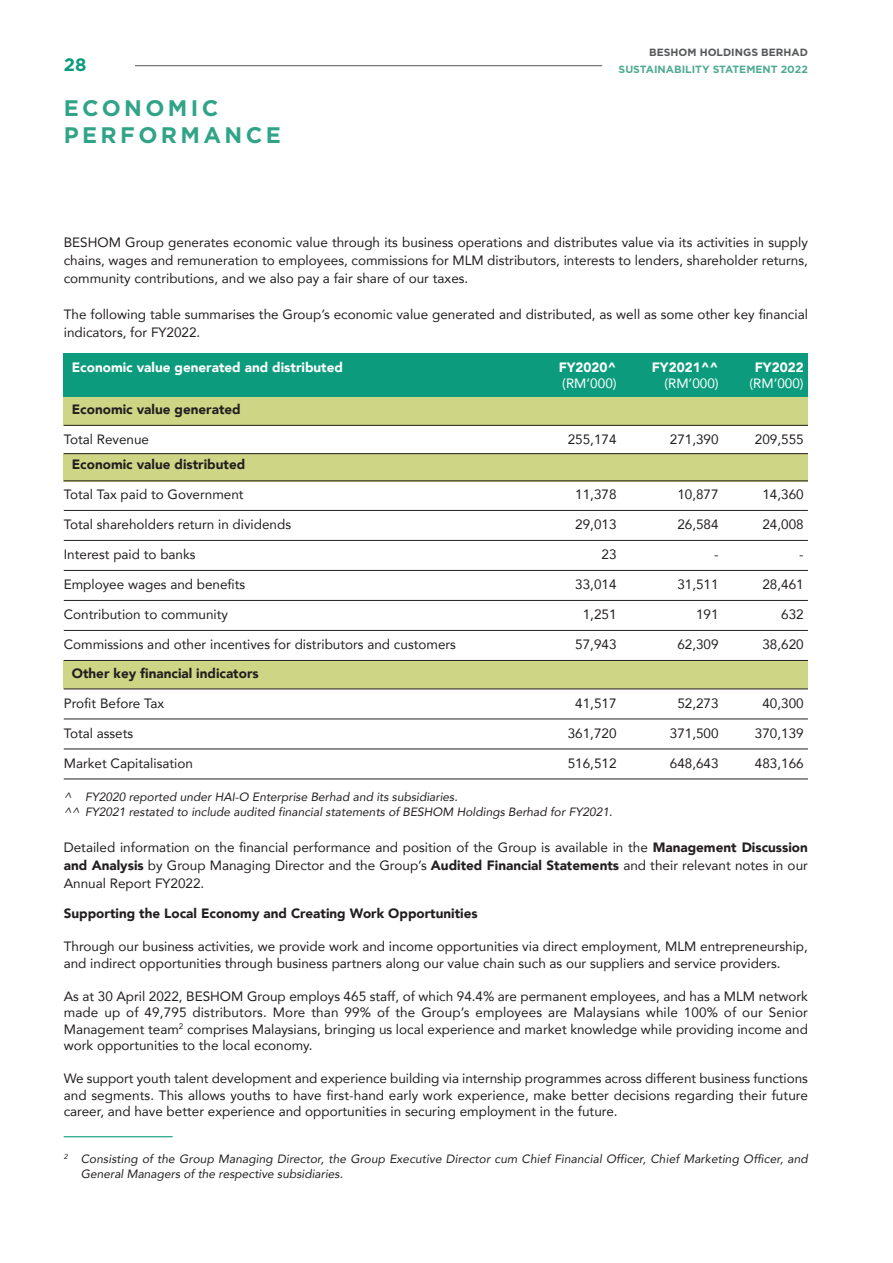
<style>
.page{position:relative;width:893px;height:1263px;background:#fff}
.page>*{position:absolute;margin:0;border:0;box-sizing:border-box;transform-origin:0 0}
.t1{font:700 22.5px/27px "Gotham";letter-spacing:.15em;color:#31a488}
.t2{font:700 18px "Gotham";color:#0c9c7d}
.t3{font:13.5px/16.5px "Avenir";color:#231f20;text-align:justify}
.t4{font:900 13.5px "Avenir";color:#231f20}
.t5{font:900 13.5px "Avenir";color:#fff}
.t6{font:13.5px "Avenir";color:#fff}
.t7{font:italic 12px/15px "Avenir";color:#231f20}
.t8{font:700 10.5px "Gotham";color:#4fab92}
.t9{font:700 10.5px "Gotham";color:#57585a}
.s1{font-weight:900}
</style>
<div class="page">
<div style="left:64px;top:453px;width:744px;height:29px;background:#ced685"></div>
<div style="left:64px;top:660px;width:744px;height:29px;background:#ced685"></div>
<div style="left:64px;top:397px;width:744px;height:29px;background:#ced685"></div>
<div style="left:64px;top:353px;width:744px;height:44px;background:#0c9c7d"></div>
<hr style="left:64px;top:425px;width:744px;height:1px;background:#231f20">
<hr style="left:64px;top:453px;width:744px;height:1px;background:#231f20">
<hr style="left:64px;top:480px;width:744px;height:1px;background:#231f20">
<hr style="left:64px;top:510px;width:744px;height:1px;background:#231f20">
<hr style="left:64px;top:540px;width:744px;height:1px;background:#231f20">
<hr style="left:64px;top:570px;width:744px;height:1px;background:#231f20">
<hr style="left:64px;top:600px;width:744px;height:1px;background:#231f20">
<hr style="left:64px;top:630px;width:744px;height:1px;background:#231f20">
<hr style="left:64px;top:660px;width:744px;height:1px;background:#231f20">
<hr style="left:64px;top:688px;width:744px;height:1px;background:#231f20">
<hr style="left:64px;top:718px;width:744px;height:1px;background:#231f20">
<hr style="left:64px;top:748px;width:744px;height:1px;background:#231f20">
<hr style="left:64px;top:778px;width:744px;height:1px;background:#231f20">
<hr style="left:135px;top:65px;width:467px;height:1px;background:#57585a">
<hr style="left:64px;top:1136px;width:109px;height:1px;background:#0c9c7d">
<h2 class="t2" style="left:64px;top:58px;width:24px">28</h2>
<h1 class="t1" style="left:64px;top:96px;width:219px">ECONOMIC<br>PERFORMANCE</h1>
<p class="t9" style="left:649px;top:49px;width:160px">BESHOM HOLDINGS BERHAD</p>
<p class="t8" style="left:619px;top:65px;width:191px">SUSTAINABILITY STATEMENT 2022</p>
<p class="t3" style="left:64px;top:234px;width:746px;line-height:18px">BESHOM Group generates economic value through its business operations and distributes value via its activities in supply chains, wages and remuneration to employees, commissions for MLM distributors, interests to lenders, shareholder returns, community contributions, and we also pay a fair share of our taxes.</p>
<p class="t3" style="left:64px;top:306px;width:746px;line-height:18px">The following table summarises the Group’s economic value generated and distributed, as well as some other key financial indicators, for FY2022.</p>
<p class="t5" style="left:72px;top:358px;width:273px">Economic value generated and distributed</p>
<p class="t5" style="left:559px;top:358px;width:59px">FY2020^</p>
<p class="t5" style="left:652px;top:358px;width:68px">FY2021^^</p>
<p class="t5" style="left:755px;top:358px;width:50px">FY2022</p>
<p class="t6" style="left:562px;top:375px;width:56px">(RM’000)</p>
<p class="t6" style="left:664px;top:375px;width:56px">(RM’000)</p>
<p class="t6" style="left:749px;top:375px;width:56px">(RM’000)</p>
<p class="t4" style="left:72px;top:400px;width:170px">Economic value generated</p>
<p class="t3" style="left:64px;top:431px;width:87px">Total Revenue</p>
<p class="t3" style="left:568px;top:431px;width:50px">255,174</p>
<p class="t3" style="left:670px;top:431px;width:50px">271,390</p>
<p class="t3" style="left:755px;top:431px;width:50px">209,555</p>
<p class="t4" style="left:72px;top:456px;width:175px">Economic value distributed</p>
<p class="t3" style="left:64px;top:487px;width:181px">Total Tax paid to Government</p>
<p class="t3" style="left:575px;top:487px;width:43px">11,378</p>
<p class="t3" style="left:677px;top:487px;width:43px">10,877</p>
<p class="t3" style="left:762px;top:487px;width:43px">14,360</p>
<p class="t3" style="left:64px;top:517px;width:229px">Total shareholders return in dividends</p>
<p class="t3" style="left:575px;top:517px;width:43px">29,013</p>
<p class="t3" style="left:677px;top:517px;width:43px">26,584</p>
<p class="t3" style="left:762px;top:517px;width:43px">24,008</p>
<p class="t3" style="left:64px;top:547px;width:133px">Interest paid to banks</p>
<p class="t3" style="left:602px;top:547px;width:17px">23</p>
<p class="t3" style="left:714px;top:547px;width:6px">-</p>
<p class="t3" style="left:799px;top:547px;width:6px">-</p>
<p class="t3" style="left:64px;top:577px;width:183px">Employee wages and benefits</p>
<p class="t3" style="left:575px;top:577px;width:43px">33,014</p>
<p class="t3" style="left:677px;top:577px;width:43px">31,511</p>
<p class="t3" style="left:762px;top:577px;width:43px">28,461</p>
<p class="t3" style="left:64px;top:607px;width:166px">Contribution to community</p>
<p class="t3" style="left:583px;top:607px;width:35px">1,251</p>
<p class="t3" style="left:696px;top:607px;width:24px">191</p>
<p class="t3" style="left:781px;top:607px;width:24px">632</p>
<p class="t3" style="left:64px;top:637px;width:394px">Commissions and other incentives for distributors and customers</p>
<p class="t3" style="left:575px;top:637px;width:43px">57,943</p>
<p class="t3" style="left:677px;top:637px;width:43px">62,309</p>
<p class="t3" style="left:762px;top:637px;width:43px">38,620</p>
<p class="t4" style="left:72px;top:664px;width:189px">Other key financial indicators</p>
<p class="t3" style="left:64px;top:695px;width:102px">Profit Before Tax</p>
<p class="t3" style="left:575px;top:695px;width:43px">41,517</p>
<p class="t3" style="left:677px;top:695px;width:43px">52,273</p>
<p class="t3" style="left:762px;top:695px;width:43px">40,300</p>
<p class="t3" style="left:64px;top:725px;width:71px">Total assets</p>
<p class="t3" style="left:568px;top:725px;width:50px">361,720</p>
<p class="t3" style="left:670px;top:725px;width:50px">371,500</p>
<p class="t3" style="left:755px;top:725px;width:50px">370,139</p>
<p class="t3" style="left:64px;top:755px;width:131px">Market Capitalisation</p>
<p class="t3" style="left:568px;top:755px;width:50px">516,512</p>
<p class="t3" style="left:670px;top:755px;width:50px">648,643</p>
<p class="t3" style="left:755px;top:755px;width:50px">483,166</p>
<p class="t7" style="left:64px;top:790px;width:550px">^ FY2020 reported under HAI-O Enterprise Berhad and its subsidiaries.<br>^^ FY2021 restated to include audited financial statements of BESHOM Holdings Berhad for FY2021.</p>
<p class="t3" style="left:64px;top:839px;width:746px;line-height:18px">Detailed information on the financial performance and position of the Group is available in the <span class="s1">Management Discussion and Analysis</span> by Group Managing Director and the Group’s <span class="s1">Audited Financial Statements</span> and their relevant notes in our Annual Report FY2022.</p>
<p class="t4" style="left:64px;top:905px;width:415px">Supporting the Local Economy and Creating Work Opportunities</p>
<p class="t3" style="left:64px;top:938px;width:746px">Through our business activities, we provide work and income opportunities via direct employment, MLM entrepreneurship, and indirect opportunities through business partners along our value chain such as our suppliers and service providers.</p>
<p class="t3" style="left:64px;top:988px;width:746px">As at 30 April 2022, BESHOM Group employs 465 staff, of which 94.4% are permanent employees, and has a MLM network made up of 49,795 distributors. More than 99% of the Group’s employees are Malaysians while 100% of our Senior Management team<sup>2</sup> comprises Malaysians, bringing us local experience and market knowledge while providing income and work opportunities to the local economy.</p>
<p class="t3" style="left:64px;top:1070px;width:746px">We support youth talent development and experience building via internship programmes across different business functions and segments. This allows youths to have first-hand early work experience, make better decisions regarding their future career, and have better experience and opportunities in securing employment in the future.</p>
<p class="t7" style="left:81px;top:1151px;width:729px;text-indent:-17px"><sup>2</sup> Consisting of the Group Managing Director, the Group Executive Director cum Chief Financial Officer, Chief Marketing Officer, and<br>General Managers of the respective subsidiaries.</p>
</div>
